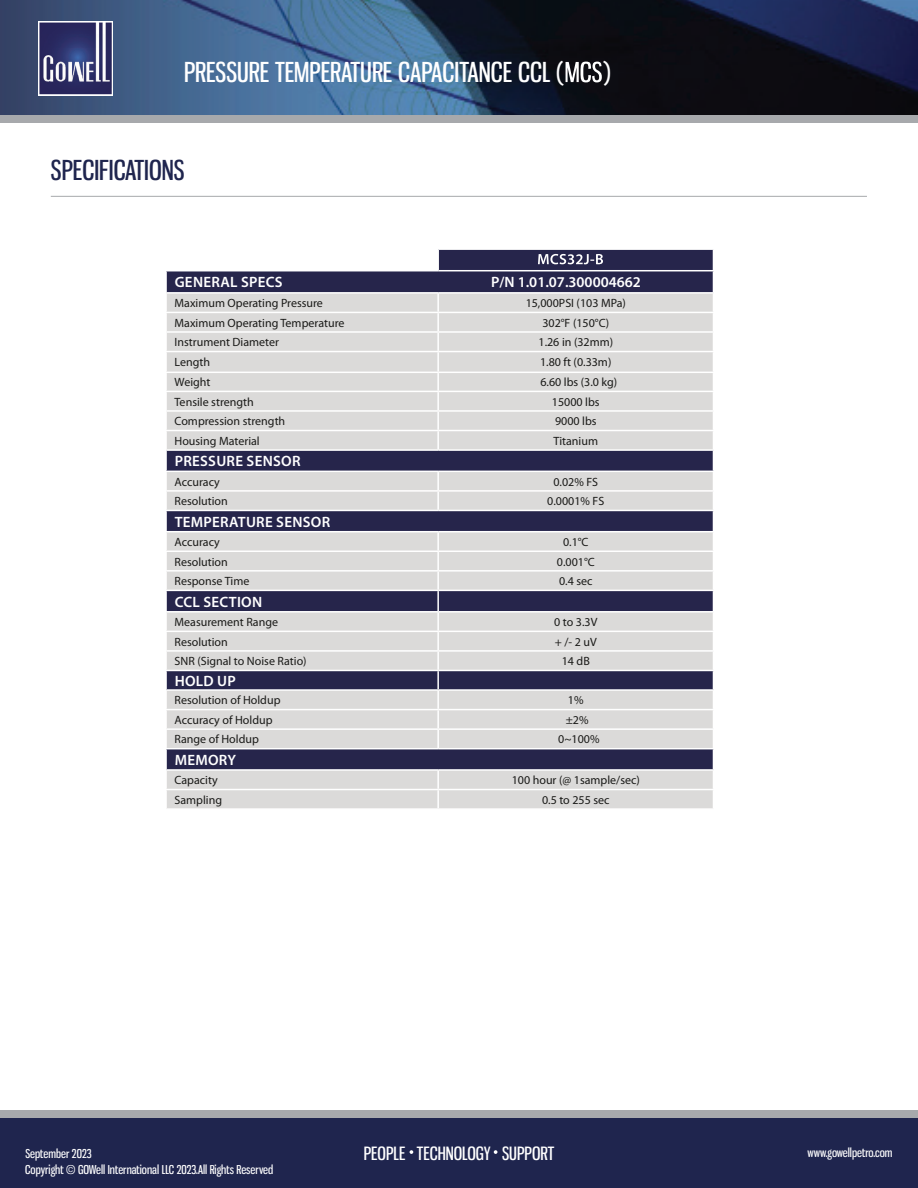
<style>
.page{position:relative;width:918px;height:1188px;background:#fff}
.page>*{position:absolute;margin:0;border:0;box-sizing:border-box;transform-origin:0 0}
.t1{font:72px "Gnuolane Rg";color:#fff}
.t2{font:27px "Gnuolane Rg";color:#fff}
.t3{font:27px "Gnuolane Rg";color:#1f254e}
.t4{font:18px "Gnuolane Rg";color:#fff}
.t5{font:600 15px "Myriad Pro";letter-spacing:.02em;color:#fff}
.t6{font:600 15px "Myriad Pro";color:#fff}
.t7{font:12px "Myriad Pro";color:#1a1a18}
.t8{font:12px "Gnuolane Rg";color:#fff}
</style>
<div class="page">
<div style="left:0;top:1117px;width:918px;height:71px;background:#1f254e"></div>
<svg style="left:410px;top:1150px;width:3px;height:4px"></svg>
<svg style="left:494px;top:1150px;width:3px;height:4px"></svg>
<div style="left:0;top:1110px;width:918px;height:7px;background:#a7a9ac"></div>
<img style="left:0;top:0;width:918px;height:115px">
<div style="left:0;top:115px;width:918px;height:7px;background:#a7a9ac"></div>
<img style="left:39px;top:21px;width:74px;height:74px">
<hr style="left:51px;top:196px;width:816px;height:1px;background:#a7a9ac">
<svg style="left:566px;top:62px;width:36px;height:20px"></svg>
<svg style="left:167px;top:250px;width:546px;height:42px;fill:#26254b"></svg>
<svg style="left:167px;top:294px;width:546px;height:514px;background:#b7b6bc"></svg>
<hr style="left:165px;top:270px;width:273px;height:1px;background:#fff">
<hr style="left:438px;top:270px;width:276px;height:1px;background:#fff">
<hr style="left:165px;top:331px;width:273px;height:2px;background:#fff">
<hr style="left:165px;top:351px;width:273px;height:1px;background:#fff">
<hr style="left:165px;top:312px;width:273px;height:1px;background:#fff">
<hr style="left:165px;top:372px;width:273px;height:1px;background:#fff">
<hr style="left:165px;top:551px;width:273px;height:1px;background:#fff">
<hr style="left:165px;top:570px;width:273px;height:2px;background:#fff">
<svg style="left:166px;top:630px;width:1px;height:81px"></svg>
<hr style="left:165px;top:789px;width:273px;height:1px;background:#fff">
<hr style="left:165px;top:391px;width:273px;height:1px;background:#fff">
<hr style="left:165px;top:410px;width:273px;height:2px;background:#fff">
<hr style="left:165px;top:430px;width:273px;height:1px;background:#fff">
<hr style="left:165px;top:471px;width:273px;height:1px;background:#fff">
<hr style="left:165px;top:449px;width:273px;height:2px;background:#fff">
<hr style="left:438px;top:449px;width:276px;height:2px;background:#fff">
<hr style="left:438px;top:490px;width:276px;height:2px;background:#fff">
<hr style="left:165px;top:510px;width:273px;height:1px;background:#fff">
<hr style="left:438px;top:510px;width:276px;height:1px;background:#fff">
<hr style="left:165px;top:531px;width:273px;height:1px;background:#fff">
<hr style="left:165px;top:490px;width:273px;height:2px;background:#fff">
<hr style="left:438px;top:551px;width:276px;height:1px;background:#fff">
<hr style="left:438px;top:570px;width:276px;height:2px;background:#fff">
<hr style="left:165px;top:590px;width:273px;height:1px;background:#fff">
<hr style="left:438px;top:590px;width:276px;height:1px;background:#fff">
<hr style="left:165px;top:611px;width:273px;height:2px;background:#fff">
<hr style="left:438px;top:611px;width:276px;height:2px;background:#fff">
<hr style="left:165px;top:631px;width:273px;height:1px;background:#fff">
<hr style="left:438px;top:631px;width:276px;height:1px;background:#fff">
<hr style="left:165px;top:650px;width:273px;height:2px;background:#fff">
<hr style="left:438px;top:650px;width:276px;height:2px;background:#fff">
<hr style="left:165px;top:670px;width:273px;height:1px;background:#fff">
<hr style="left:438px;top:670px;width:276px;height:1px;background:#fff">
<hr style="left:165px;top:689px;width:273px;height:2px;background:#fff">
<hr style="left:438px;top:689px;width:276px;height:2px;background:#fff">
<hr style="left:165px;top:709px;width:273px;height:1px;background:#fff">
<hr style="left:438px;top:709px;width:276px;height:1px;background:#fff">
<hr style="left:165px;top:728px;width:273px;height:2px;background:#fff">
<hr style="left:438px;top:728px;width:276px;height:2px;background:#fff">
<hr style="left:165px;top:748px;width:273px;height:1px;background:#fff">
<hr style="left:438px;top:748px;width:276px;height:1px;background:#fff">
<hr style="left:165px;top:769px;width:273px;height:2px;background:#fff">
<hr style="left:438px;top:789px;width:276px;height:1px;background:#fff">
<hr style="left:438px;top:312px;width:276px;height:1px;background:#fff">
<hr style="left:438px;top:331px;width:276px;height:2px;background:#fff">
<hr style="left:438px;top:351px;width:276px;height:1px;background:#fff">
<hr style="left:438px;top:372px;width:276px;height:1px;background:#fff">
<hr style="left:438px;top:391px;width:276px;height:1px;background:#fff">
<hr style="left:438px;top:410px;width:276px;height:2px;background:#fff">
<hr style="left:438px;top:430px;width:276px;height:1px;background:#fff">
<svg style="left:437px;top:294px;width:2px;height:57px"></svg>
<hr style="left:437px;top:352px;width:2px;height:20px;background:#fff">
<svg style="left:437px;top:373px;width:2px;height:76px"></svg>
<hr style="left:438px;top:471px;width:276px;height:1px;background:#fff">
<svg style="left:437px;top:472px;width:2px;height:38px"></svg>
<hr style="left:438px;top:531px;width:276px;height:1px;background:#fff">
<svg style="left:437px;top:532px;width:2px;height:58px"></svg>
<hr style="left:437px;top:591px;width:2px;height:20px;background:#fff">
<svg style="left:437px;top:613px;width:2px;height:135px"></svg>
<hr style="left:438px;top:769px;width:276px;height:2px;background:#fff">
<svg style="left:437px;top:771px;width:2px;height:37px"></svg>
<hr style="left:437px;top:250px;width:2px;height:20px;background:#fff">
<svg style="left:538px;top:254px;width:65px;height:10px"></svg>
<h1 class="t1" style="left:272px;top:27px;width:377px">CATALOGUE 2018</h1>
<h2 class="t2" style="left:184px;top:56px;width:382px">PRESSURE TEMPERATURE CAPACITANCE CCL (</h2>
<h2 class="t2" style="left:602px;top:56px;width:10px">)</h2>
<h2 class="t3" style="left:51px;top:153px;width:135px">SPECIFICATIONS</h2>
<p class="t6" style="left:491px;top:273px;width:151px">P/N 1.01.07.300004662</p>
<p class="t5" style="left:175px;top:273px;width:110px">GENERAL SPECS</p>
<p class="t7" style="left:175px;top:296px;width:150px">Maximum Operating Pressure</p>
<p class="t7" style="left:526px;top:296px;width:102px">15,000PSI (103 MPa)</p>
<p class="t7" style="left:175px;top:315px;width:171px">Maximum Operating Temperature</p>
<p class="t7" style="left:542px;top:315px;width:68px">302°F (150°C)</p>
<p class="t7" style="left:175px;top:335px;width:106px">Instrument Diameter</p>
<p class="t7" style="left:539px;top:335px;width:76px">1.26 in (32mm)</p>
<p class="t7" style="left:175px;top:355px;width:37px">Length</p>
<p class="t7" style="left:540px;top:355px;width:73px">1.80 ft (0.33m)</p>
<p class="t7" style="left:175px;top:375px;width:37px">Weight</p>
<p class="t7" style="left:540px;top:375px;width:78px">6.60 lbs (3.0 kg)</p>
<p class="t7" style="left:175px;top:394px;width:81px">Tensile strength</p>
<p class="t7" style="left:552px;top:394px;width:49px">15000 lbs</p>
<p class="t7" style="left:175px;top:414px;width:112px">Compression strength</p>
<p class="t7" style="left:555px;top:414px;width:43px">9000 lbs</p>
<p class="t7" style="left:175px;top:433px;width:87px">Housing Material</p>
<p class="t7" style="left:554px;top:433px;width:46px">Titanium</p>
<p class="t5" style="left:175px;top:452px;width:127px">PRESSURE SENSOR</p>
<p class="t7" style="left:175px;top:474px;width:47px">Accuracy</p>
<p class="t7" style="left:553px;top:474px;width:46px">0.02% FS</p>
<p class="t7" style="left:175px;top:494px;width:55px">Resolution</p>
<p class="t7" style="left:547px;top:494px;width:59px">0.0001% FS</p>
<p class="t5" style="left:175px;top:512px;width:157px">TEMPERATURE SENSOR</p>
<p class="t7" style="left:175px;top:535px;width:47px">Accuracy</p>
<p class="t7" style="left:563px;top:535px;width:27px">0.1°C</p>
<p class="t7" style="left:175px;top:554px;width:55px">Resolution</p>
<p class="t7" style="left:557px;top:554px;width:39px">0.001°C</p>
<p class="t7" style="left:175px;top:574px;width:76px">Response Time</p>
<p class="t7" style="left:559px;top:574px;width:35px">0.4 sec</p>
<p class="t5" style="left:175px;top:592px;width:89px">CCL SECTION</p>
<p class="t7" style="left:175px;top:615px;width:105px">Measurement Range</p>
<p class="t7" style="left:554px;top:615px;width:45px">0 to 3.3V</p>
<p class="t7" style="left:175px;top:634px;width:55px">Resolution</p>
<p class="t7" style="left:555px;top:634px;width:44px">+ /- 2 uV</p>
<p class="t7" style="left:175px;top:654px;width:134px">SNR (Signal to Noise Ratio)</p>
<p class="t7" style="left:562px;top:654px;width:30px">14 dB</p>
<p class="t5" style="left:175px;top:671px;width:63px">HOLD UP</p>
<p class="t7" style="left:175px;top:693px;width:107px">Resolution of Holdup</p>
<p class="t7" style="left:568px;top:693px;width:17px">1%</p>
<p class="t7" style="left:175px;top:712px;width:100px">Accuracy of Holdup</p>
<p class="t7" style="left:566px;top:712px;width:24px">±2%</p>
<p class="t7" style="left:175px;top:732px;width:86px">Range of Holdup</p>
<p class="t7" style="left:558px;top:732px;width:43px">0~100%</p>
<p class="t5" style="left:175px;top:750px;width:63px">MEMORY</p>
<p class="t7" style="left:175px;top:773px;width:45px">Capacity</p>
<p class="t7" style="left:512px;top:773px;width:130px">100 hour (@ 1sample/sec)</p>
<p class="t7" style="left:175px;top:792px;width:49px">Sampling</p>
<p class="t7" style="left:542px;top:792px;width:69px">0.5 to 255 sec</p>
<p class="t8" style="left:25px;top:1144px;width:48px">August 2017</p>
<h3 class="t4" style="left:364px;top:1142px;width:192px">PEOPLE TECHNOLOGY SUPPORT</h3>
<p class="t8" style="left:808px;top:1146px;width:86px">www.gowellpetro.com</p>
<p class="t8" style="left:25px;top:1160px;width:249px">Copyright © GOWell International LLC 2017. All Rights Reserved</p>
<p class="t8" style="left:26px;top:1146px;width:68px">September 2023</p>
<p class="t8" style="left:25px;top:1162px;width:249px">Copyright © GOWell International LLC 2023.All Rights Reserved</p>
</div>
